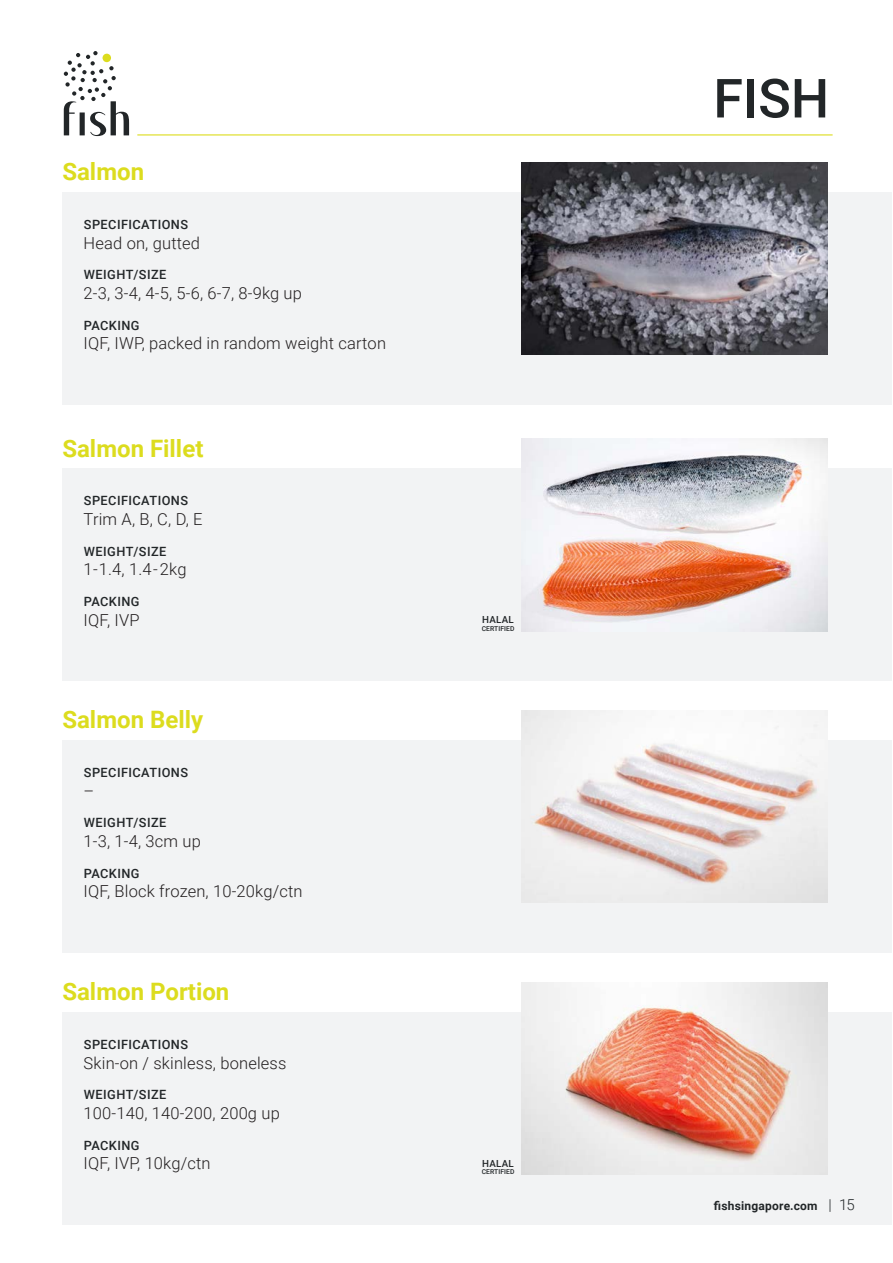
<style>
.page{position:relative;width:893px;height:1263px;background:#fff}
.page>*{position:absolute;margin:0;border:0;box-sizing:border-box;transform-origin:0 0}
.t1{font:500 54px "Roboto";color:#222628}
.t2{font:700 24px "Roboto";color:#dcdc1e}
.t3{font:300 16.5px "Roboto";letter-spacing:.01em;color:#231f20}
.t4{font:500 12.75px "Roboto";letter-spacing:.035em;color:#222628}
.t5{font:700 12px "Roboto";letter-spacing:.02em;color:#222628}
.t6{font:500 9.75px "Roboto";letter-spacing:.03em;color:#222628}
.t7{font:500 6.75px "Roboto";letter-spacing:.01em;color:#222628}
.s1{font-weight:300;font-size:15px}
</style>
<div class="page">
<svg style="left:64px;top:51px;width:65px;height:85px"></svg>
<div style="left:62px;top:192px;width:829px;height:213px;background:#f2f3f4"></div>
<img style="left:522px;top:162px;width:306px;height:193px">
<div style="left:62px;top:468px;width:829px;height:213px;background:#f2f3f4"></div>
<img style="left:522px;top:439px;width:306px;height:192px">
<div style="left:62px;top:740px;width:829px;height:212px;background:#f2f3f4"></div>
<img style="left:522px;top:710px;width:306px;height:192px">
<div style="left:62px;top:1012px;width:829px;height:213px;background:#f2f3f4"></div>
<img style="left:522px;top:982px;width:306px;height:193px">
<hr style="left:137px;top:134px;width:696px;height:1px;background:#dcdc1e">
<h2 class="t2" style="left:62px;top:155px;width:83px">Salmon</h2>
<p class="t4" style="left:84px;top:215px;width:106px">SPECIFICATIONS</p>
<p class="t3" style="left:84px;top:231px;width:118px">Head on, gutted</p>
<p class="t4" style="left:84px;top:266px;width:84px">WEIGHT/SIZE</p>
<p class="t3" style="left:84px;top:282px;width:220px">2-3, 3-4, 4-5, 5-6, 6-7, 8-9kg up</p>
<p class="t4" style="left:84px;top:316px;width:57px">PACKING</p>
<p class="t3" style="left:84px;top:332px;width:304px">IQF, IWP, packed in random weight carton</p>
<h2 class="t2" style="left:62px;top:431px;width:143px">Salmon Fillet</h2>
<p class="t4" style="left:84px;top:492px;width:106px">SPECIFICATIONS</p>
<p class="t3" style="left:84px;top:508px;width:121px">Trim A, B, C, D, E</p>
<p class="t4" style="left:84px;top:542px;width:84px">WEIGHT/SIZE</p>
<p class="t3" style="left:84px;top:558px;width:104px">1-1.4, 1.4- 2kg</p>
<p class="t4" style="left:84px;top:593px;width:57px">PACKING</p>
<p class="t3" style="left:84px;top:608px;width:58px">IQF, IVP</p>
<h2 class="t2" style="left:62px;top:703px;width:142px">Salmon Belly</h2>
<p class="t4" style="left:84px;top:763px;width:106px">SPECIFICATIONS</p>
<p class="t3" style="left:84px;top:779px;width:12px">–</p>
<p class="t4" style="left:84px;top:814px;width:84px">WEIGHT/SIZE</p>
<p class="t3" style="left:84px;top:829px;width:119px">1-3, 1-4, 3cm up</p>
<p class="t4" style="left:84px;top:864px;width:57px">PACKING</p>
<p class="t3" style="left:84px;top:880px;width:220px">IQF, Block frozen, 10-20kg/ctn</p>
<h2 class="t2" style="left:62px;top:975px;width:169px">Salmon Portion</h2>
<p class="t4" style="left:84px;top:1035px;width:106px">SPECIFICATIONS</p>
<p class="t3" style="left:84px;top:1051px;width:204px">Skin-on / skinless, boneless</p>
<p class="t4" style="left:84px;top:1086px;width:84px">WEIGHT/SIZE</p>
<p class="t3" style="left:84px;top:1102px;width:198px">100-140, 140-200, 200g up</p>
<p class="t4" style="left:84px;top:1136px;width:57px">PACKING</p>
<p class="t3" style="left:84px;top:1152px;width:128px">IQF, IVP, 10kg/ctn</p>
<p class="t6" style="left:482px;top:613px;width:33px">HALAL</p>
<p class="t7" style="left:482px;top:623px;width:34px">CERTIFIED</p>
<p class="t6" style="left:482px;top:1157px;width:33px">HALAL</p>
<p class="t7" style="left:482px;top:1167px;width:34px">CERTIFIED</p>
<h1 class="t1" style="left:713px;top:60px;width:117px">FISH</h1>
<p class="t5" style="left:714px;top:1198px;width:142px">fishsingapore.com <span class="s1">| 15</span></p>
</div>
